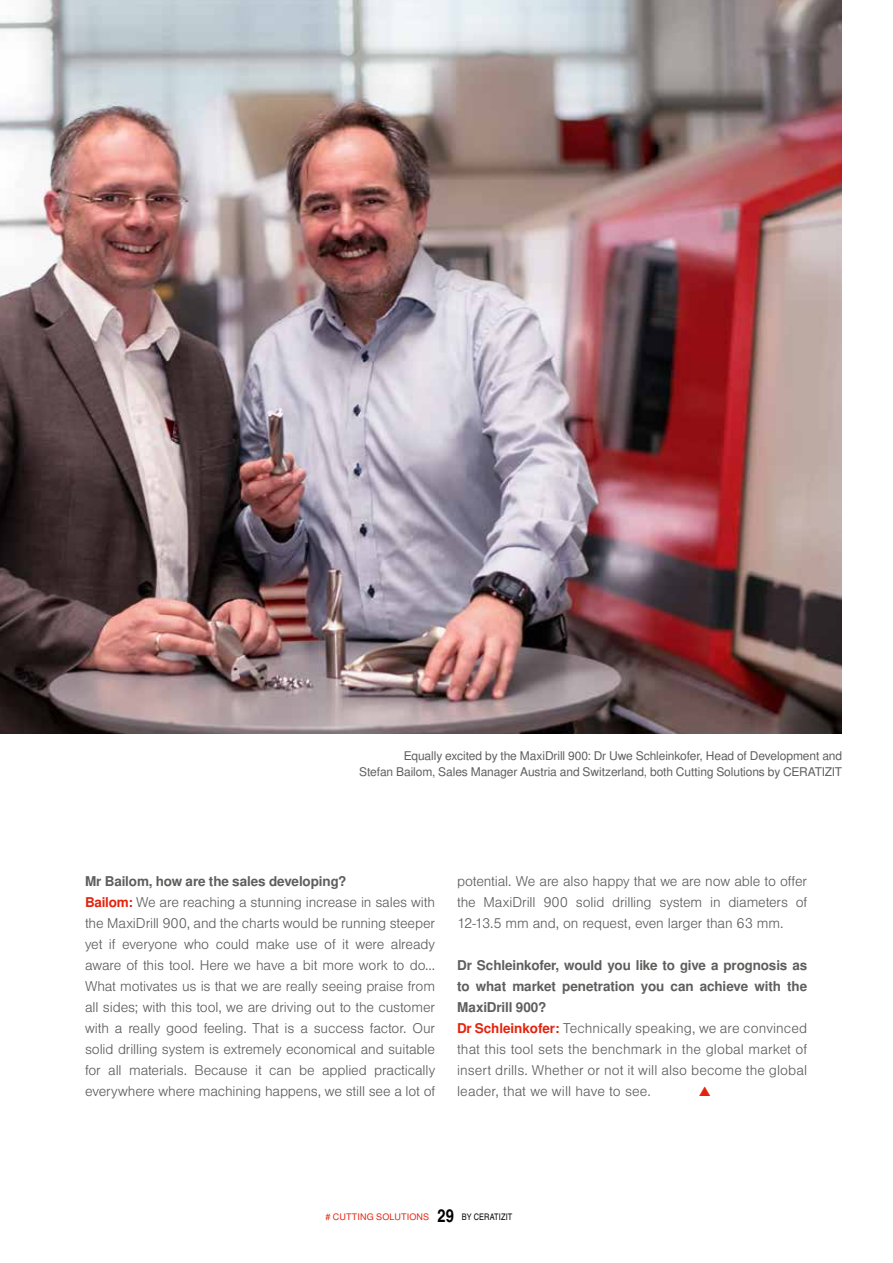
<style>
.page{position:relative;width:893px;height:1263px;background:#fff}
.page>*{position:absolute;margin:0;border:0;box-sizing:border-box;transform-origin:0 0}
.t1{font:300 13.5px/21px "Nimbus San L";letter-spacing:-.01em;color:#5e5e5d}
.t2{font:12px/16.5px "Nimbus San L";letter-spacing:-.01em;color:#5e5e5d;text-align:right}
.t3{font:9px "Nimbus San L";letter-spacing:.015em;color:#e4230e}
.s1{font-weight:700}
.s2{font-weight:700;color:#e4230e}
.s3{font-family:"Nimbus San Con L";font-weight:700;font-size:18px;color:#000}
.s4{font-family:"Nimbus San Con L";color:#000}
</style>
<div class="page">
<img style="left:0;top:0;width:842px;height:733px">
<p class="t2" style="left:359px;top:747px;width:484px">Equally excited by the MaxiDrill 900: Dr Uwe Schleinkofer, Head of Development and<br>Stefan Bailom, Sales Manager Austria and Switzerland, both Cutting Solutions by CERATIZIT</p>
<p class="t1" style="left:85px;top:870px;width:352px"><span class="s1">Mr Bailom, how are the sales developing?<br></span><span class="s2">Bailom:</span> We are reaching a stunning increase in sales with the MaxiDrill 900, and the charts would be running steeper yet if everyone who could make use of it were already aware of this tool. Here we have a bit more work to do...<br>What motivates us is that we are really seeing praise from all sides; with this tool, we are driving out to the customer with a really good feeling. That is a success factor. Our solid drilling system is extremely economical and suitable for all materials. Because it can be applied practically everywhere where machining happens, we still see a lot of</p>
<p class="t1" style="left:457px;top:870px;width:352px;text-align:justify">potential. We are also happy that we are now able to offer the MaxiDrill 900 solid drilling system in diameters of 12-13.5 mm and, on request, even larger than 63 mm.</p>
<p class="t1" style="left:457px;top:955px;width:352px"><span class="s1">Dr Schleinkofer, would you like to give a prognosis as to what market penetration you can achieve with the MaxiDrill 900?<br></span><span class="s2">Dr Schleinkofer:</span> Technically speaking, we are convinced that this tool sets the benchmark in the global market of insert drills. Whether or not it will also become the global leader, that we will have to see.</p>
<p class="t3" style="left:325px;top:1212px;width:188px"># CUTTING SOLUTIONS <span class="s3">29</span> <span class="s4">BY CERATIZIT</span></p>
</div>
